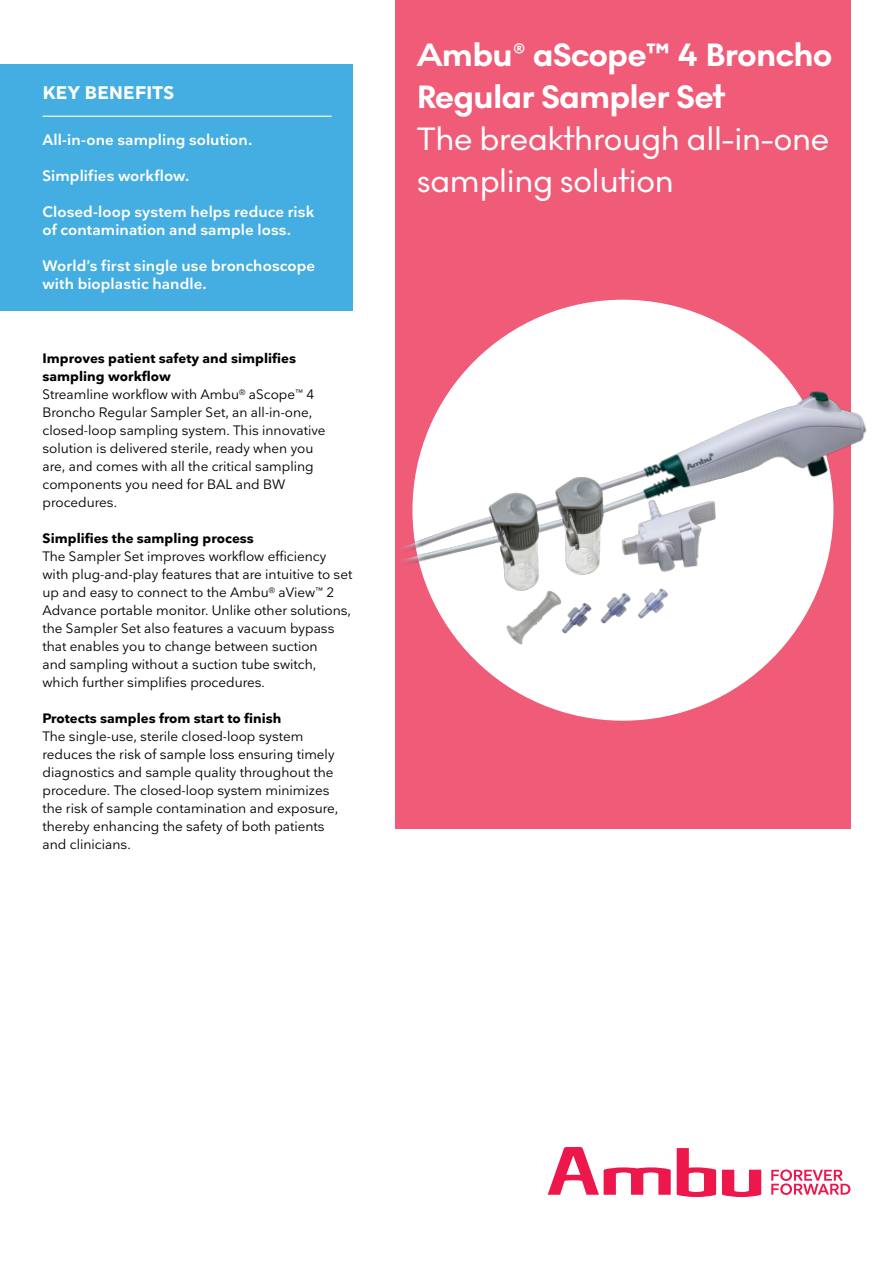
<style>
.page{position:relative;width:893px;height:1263px;background:#fff}
.page>*{position:absolute;margin:0;border:0;box-sizing:border-box;transform-origin:0 0}
.t1{font:33px/42px "Noir No 1";letter-spacing:-.01em;color:#fff}
.t2{font:700 33px/42px "Noir No 1";letter-spacing:-.01em;color:#fff}
.t3{font:700 18px "Nationale";letter-spacing:.02em;color:#fff}
.t4{font:600 15px/18px "Nationale";letter-spacing:.005em;color:#fff}
.t5{font:13.5px/18px "Nationale";color:#000}
.t6{font:700 13.5px "Nationale";color:#000}
.s1{font-weight:700}
</style>
<div class="page">
<div style="left:395px;top:0;width:455px;height:829px;background:#f05b78"></div>
<div style="left:0;top:64px;width:353px;height:246px;background:#44ade2"></div>
<hr style="left:43px;top:116px;width:289px;height:1px;background:#fff">
<div style="left:412px;top:300px;width:421px;height:421px;background:#fff;border-radius:50%"></div>
<svg style="left:722px;top:1170px;width:39px;height:27px"></svg>
<svg style="left:677px;top:1148px;width:39px;height:49px"></svg>
<svg style="left:548px;top:1147px;width:123px;height:48px"></svg>
<svg style="left:771px;top:1169px;width:79px;height:26px"></svg>
<img style="left:403px;top:369px;width:464px;height:302px">
<h2 class="t3" style="left:43px;top:81px;width:133px">KEY BENEFITS</h2>
<p class="t4" style="left:43px;top:131px;width:211px">All-in-one sampling solution.</p>
<p class="t4" style="left:43px;top:167px;width:148px">Simplifies workflow.</p>
<p class="t4" style="left:43px;top:203px;width:273px">Closed-loop system helps reduce risk of contamination and sample loss.</p>
<p class="t4" style="left:43px;top:257px;width:274px">World’s first single use bronchoscope with bioplastic handle.</p>
<p class="t5" style="left:43px;top:349px;width:285px"><span class="s1">Improves patient safety and simplifies sampling workflow<br></span>Streamline workflow with Ambu<sup>®</sup> aScope<sup>™</sup> 4<br>Broncho Regular Sampler Set, an all-in-one, closed-loop sampling system. This innovative solution is delivered sterile, ready when you are, and comes with all the critical sampling components you need for BAL and BW procedures.</p>
<p class="t6" style="left:43px;top:530px;width:213px">Simplifies the sampling process</p>
<p class="t5" style="left:43px;top:547px;width:311px">The Sampler Set improves workflow efficiency with plug-and-play features that are intuitive to set up and easy to connect to the Ambu<sup>®</sup> aView<sup>™</sup> 2<br>Advance portable monitor. Unlike other solutions, the Sampler Set also features a vacuum bypass that enables you to change between suction<br>and sampling without a suction tube switch, which further simplifies procedures.</p>
<p class="t6" style="left:43px;top:710px;width:240px">Protects samples from start to finish</p>
<p class="t5" style="left:43px;top:727px;width:297px">The single-use, sterile closed-loop system reduces the risk of sample loss ensuring timely diagnostics and sample quality throughout the procedure. The closed-loop system minimizes the risk of sample contamination and exposure, thereby enhancing the safety of both patients and clinicians.</p>
<h1 class="t2" style="left:417px;top:34px;width:417px">Ambu® aScope™ 4 Broncho<br>Regular Sampler Set</h1>
<h1 class="t1" style="left:417px;top:118px;width:414px">The breakthrough all-in-one sampling solution</h1>
</div>
